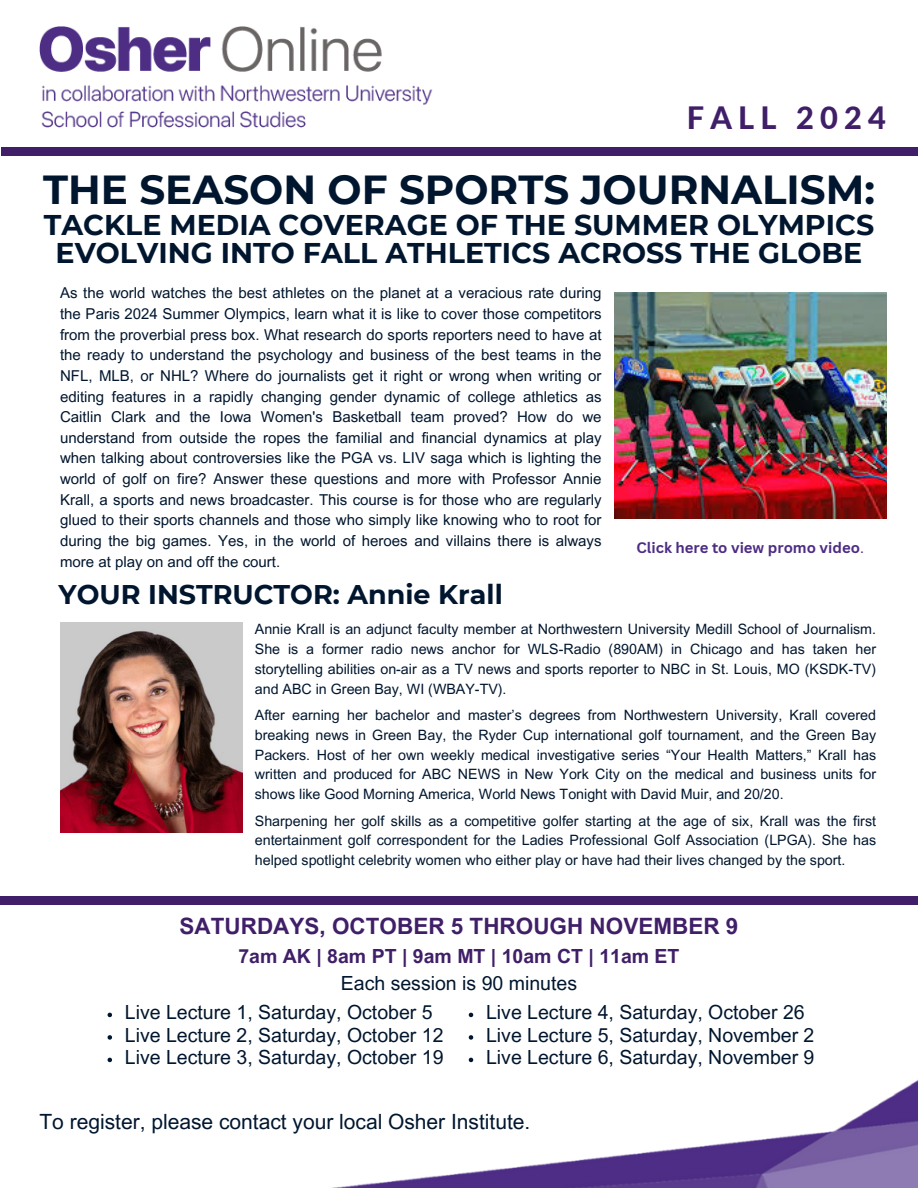
<style>
.page{position:relative;width:918px;height:1188px;background:#fff}
.page>*{position:absolute;margin:0;border:0;box-sizing:border-box;transform-origin:0 0}
.t1{font:700 40.5px "Montserrat";color:#00162e}
.t2{font:800 30.75px "Lato";letter-spacing:.2em;color:#401f68}
.t3{font:700 28.5px/28.2px "Montserrat";color:#00162e;text-align:center}
.t4{font:700 27px "Montserrat";color:#00162e}
.t5{font:700 22.5px "Arial MT Pro";color:#401f68}
.t6{font:21px "Arial MT Pro";color:#00162e}
.t7{font:19.5px/29.5px "Arial MT Pro";color:#00162e}
.t8{font:700 19.5px "Arial MT Pro";color:#401f68}
.t9{font:15px/20.7px "Arial MT Pro";color:#00162e;text-align:justify}
.t10{font:700 14.85px "Canva Sans";color:#4d2d85}
.t11{font:14.25px/19.6px "Arial MT Pro";color:#00162e;text-align:justify}
.s1{font-weight:400}
</style>
<div class="page">
<div style="left:1px;top:147px;width:917px;height:9px;background:#401f68"></div>
<img style="left:60px;top:623px;width:182px;height:209px">
<img style="left:332px;top:1079px;width:586px;height:109px">
<img style="left:39px;top:26px;width:394px;height:102px">
<div style="left:1px;top:897px;width:917px;height:8px;background:#401f68"></div>
<img style="left:614px;top:292px;width:273px;height:227px">
<svg style="left:108px;top:1013px;width:4px;height:4px"></svg>
<svg style="left:108px;top:1035px;width:4px;height:5px"></svg>
<svg style="left:108px;top:1058px;width:4px;height:4px"></svg>
<svg style="left:469px;top:1013px;width:4px;height:4px"></svg>
<svg style="left:469px;top:1035px;width:4px;height:5px"></svg>
<svg style="left:469px;top:1058px;width:4px;height:4px"></svg>
<p class="t2" style="left:687px;top:98px;width:201px">FALL 2024</p>
<h3 class="t1" style="left:43px;top:165px;width:833px">THE SEASON OF SPORTS JOURNALISM:</h3>
<h3 class="t3" style="left:44px;top:210px;width:832px">TACKLE MEDIA COVERAGE OF THE SUMMER OLYMPICS<br>EVOLVING INTO FALL ATHLETICS ACROSS THE GLOBE</h3>
<p class="t9" style="left:60px;top:285px;width:543px">As the world watches the best athletes on the planet at a veracious rate during the Paris 2024 Summer Olympics, learn what it is like to cover those competitors from the proverbial press box. What research do sports reporters need to have at the ready to understand the psychology and business of the best teams in the NFL, MLB, or NHL? Where do journalists get it right or wrong when writing or editing features in a rapidly changing gender dynamic of college athletics as Caitlin Clark and the Iowa Women's Basketball team proved? How do we understand from outside the ropes the familial and financial dynamics at play when talking about controversies like the PGA vs. LIV saga which is lighting the world of golf on fire? Answer these questions and more with Professor Annie Krall, a sports and news broadcaster. This course is for those who are regularly glued to their sports channels and those who simply like knowing who to root for during the big games. Yes, in the world of heroes and villains there is always more at play on and off the court.</p>
<p class="t10" style="left:637px;top:537px;width:229px">Click here to view promo video<span class="s1">.</span></p>
<p class="t4" style="left:58px;top:578px;width:446px">YOUR INSTRUCTOR: Annie Krall</p>
<p class="t11" style="left:255px;top:621px;width:623px">Annie Krall is an adjunct faculty member at Northwestern University Medill School of Journalism.<br>She is a former radio news anchor for WLS-Radio (890AM) in Chicago and has taken her storytelling abilities on-air as a TV news and sports reporter to NBC in St. Louis, MO (KSDK-TV) and ABC in Green Bay, WI (WBAY-TV).</p>
<p class="t11" style="left:255px;top:707px;width:623px">After earning her bachelor and master’s degrees from Northwestern University, Krall covered breaking news in Green Bay, the Ryder Cup international golf tournament, and the Green Bay Packers. Host of her own weekly medical investigative series “Your Health Matters,” Krall has written and produced for ABC NEWS in New York City on the medical and business units for shows like Good Morning America, World News Tonight with David Muir, and 20/20.</p>
<p class="t11" style="left:255px;top:813px;width:623px">Sharpening her golf skills as a competitive golfer starting at the age of six, Krall was the first entertainment golf correspondent for the Ladies Professional Golf Association (LPGA). She has helped spotlight celebrity women who either play or have had their lives changed by the sport.</p>
<h3 class="t5" style="left:180px;top:917px;width:560px">SATURDAYS, OCTOBER 5 THROUGH NOVEMBER 9</h3>
<h3 class="t8" style="left:238px;top:949px;width:443px">7am AK | 8am PT | 9am MT | 10am CT | 11am ET</h3>
<h3 class="t7" style="left:125px;top:971px;width:454px;text-indent:216px">Each session is 90 minutes<br>Live Lecture 1, Saturday, October 5</h3>
<p class="t7" style="left:125px;top:1023px;width:320px">Live Lecture 2, Saturday, October 12</p>
<p class="t7" style="left:125px;top:1045px;width:320px">Live Lecture 3, Saturday, October 19</p>
<p class="t7" style="left:486px;top:1000px;width:320px">Live Lecture 4, Saturday, October 26</p>
<p class="t7" style="left:486px;top:1023px;width:330px">Live Lecture 5, Saturday, November 2</p>
<p class="t7" style="left:486px;top:1045px;width:330px">Live Lecture 6, Saturday, November 9</p>
<p class="t6" style="left:39px;top:1114px;width:493px">To register, please contact your local Osher Institute.</p>
</div>
